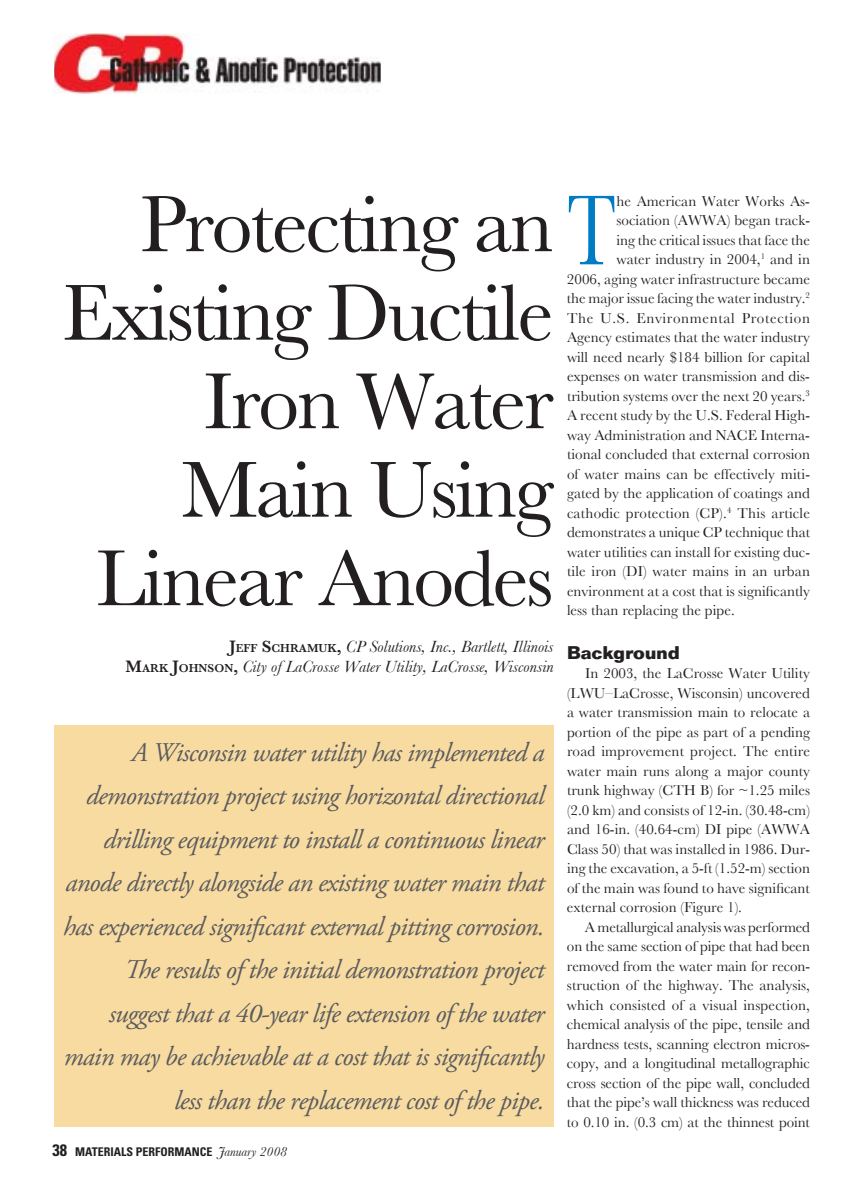
<style>
.page{position:relative;width:864px;height:1188px;background:#fff}
.page>*{position:absolute;margin:0;border:0;box-sizing:border-box;transform-origin:0 0}
.t1{font:103.35px "Baskerville";color:#007cc2;scale:.68 1}
.t2{font:82.5px/88.5px "Baskerville";letter-spacing:-.03em;color:#231f20;text-align:right}
.t3{font:italic 27px/43.5px "Adobe Garamond Pro";letter-spacing:-.025em;color:#5b5c5e;text-align:right}
.t4{font:700 18px "Folio";letter-spacing:-.01em;color:#231f20}
.t5{font:italic 16.95px/20px "Baskerville";color:#231f20;text-align:right}
.t6{font:15px/19.5px "Baskerville";color:#231f20;text-align:justify}
.t7{font:15px "Baskerville";letter-spacing:.045em;color:#231f20}
.t8{font:700 condensed 12px "Univers";color:#231f20}
.s1{font-weight:600;font-style:normal}
.s2{font-weight:600;font-style:normal;font-size:11.85px}
.s3{font-size:16.5px}
.s4{font-family:"Baskerville";font-weight:400;font-style:italic;font-stretch:normal;font-size:13.5px}
</style>
<div class="page">
<div style="left:54px;top:725px;width:500px;height:402px;background:#f8dba1"></div>
<img style="left:54px;top:34px;width:327px;height:60px">
<h2 class="t2" style="left:62px;top:180px;width:493px">Protecting an<br>Existing Ductile<br>Iron Water<br>Main Using<br>Linear Anodes</h2>
<p class="t5" style="left:126px;top:637px;width:430px"><span class="s1">J</span><span class="s2">EFF</span> <span class="s1">S</span><span class="s2">CHRAMUK</span><span class="s1">,</span> CP Solutions, Inc., Bartlett, Illinois<br><span class="s1">M</span><span class="s2">ARK</span> <span class="s1">J</span><span class="s2">OHNSON</span><span class="s1">,</span> City of LaCrosse Water Utility, LaCrosse, Wisconsin</p>
<p class="t3" style="left:63px;top:732px;width:483px">A Wisconsin water utility has implemented a demonstration project using horizontal directional drilling equipment to install a continuous linear anode directly alongside an existing water main that has experienced significant external pitting corrosion.<br>The results of the initial demonstration project suggest that a 40-year life extension of the water main may be achievable at a cost that is significantly less than the replacement cost of the pipe.</p>
<p class="t8" style="left:52px;top:1147px;width:236px"><span class="s3">38</span> MATERIALS PERFORMANCE <span class="s4">January 2008</span></p>
<h1 class="t1" style="left:567px;top:172px;width:74px">T</h1>
<p class="t6" style="left:617px;top:191px;width:195px">he American Water Works As-</p>
<p class="t6" style="left:617px;top:211px;width:195px">sociation (AWWA) began track-</p>
<p class="t6" style="left:617px;top:230px;width:195px">ing the critical issues that face the</p>
<p class="t6" style="left:617px;top:250px;width:195px">water industry in 2004,<sup>1</sup> and in</p>
<p class="t6" style="left:567px;top:269px;width:245px">2006, aging water infrastructure became</p>
<p class="t6" style="left:567px;top:289px;width:245px">the major issue facing the water industry.<sup>2</sup></p>
<p class="t7" style="left:567px;top:309px;width:245px">The U.S. Environmental Protection</p>
<p class="t6" style="left:567px;top:328px;width:245px">Agency estimates that the water industry</p>
<p class="t6" style="left:567px;top:347px;width:245px">will need nearly $184 billion for capital</p>
<p class="t6" style="left:567px;top:367px;width:245px">expenses on water transmission and dis-</p>
<p class="t6" style="left:567px;top:386px;width:244px">tribution systems over the next 20 years.<sup>3</sup></p>
<p class="t6" style="left:567px;top:406px;width:245px">A recent study by the U.S. Federal High-</p>
<p class="t6" style="left:567px;top:425px;width:245px">way Administration and NACE Interna-</p>
<p class="t6" style="left:567px;top:445px;width:245px">tional concluded that external corrosion</p>
<p class="t6" style="left:567px;top:464px;width:245px">of water mains can be effectively miti-</p>
<p class="t6" style="left:567px;top:484px;width:245px">gated by the application of coatings and</p>
<p class="t6" style="left:567px;top:503px;width:245px">cathodic protection (CP).<sup>4</sup> This article</p>
<p class="t6" style="left:567px;top:523px;width:245px">demonstrates a unique CP technique that</p>
<p class="t6" style="left:567px;top:542px;width:245px">water utilities can install for existing duc-</p>
<p class="t6" style="left:567px;top:562px;width:245px">tile iron (DI) water mains in an urban</p>
<p class="t6" style="left:567px;top:581px;width:245px">environment at a cost that is significantly</p>
<p class="t6" style="left:567px;top:601px;width:169px">less than replacing the pipe.</p>
<p class="t4" style="left:567px;top:646px;width:114px">Background</p>
<p class="t6" style="left:567px;top:664px;width:245px;text-indent:18px">In 2003, the LaCrosse Water Utility (LWU–LaCrosse, Wisconsin) uncovered a water transmission main to relocate a portion of the pipe as part of a pending road improvement project. The entire water main runs along a major county trunk highway (CTH B) for ~1.25 miles (2.0 km) and consists of 12-in. (30.48-cm) and 16-in. (40.64-cm) DI pipe (AWWA Class 50) that was installed in 1986. Dur&shy;ing the excavation, a 5-ft (1.52-m) section of the main was found to have significant external corrosion (Figure 1).</p>
<p class="t6" style="left:567px;top:917px;width:245px;text-indent:18px">A metallurgical analysis was performed on the same section of pipe that had been removed from the water main for recon&shy;struction of the highway. The analysis, which consisted of a visual inspection, chemical analysis of the pipe, tensile and hardness tests, scanning electron micros&shy;copy, and a longitudinal metallographic cross section of the pipe wall, concluded that the pipe’s wall thickness was reduced to 0.10 in. (0.3 cm) at the thinnest point</p>
</div>
